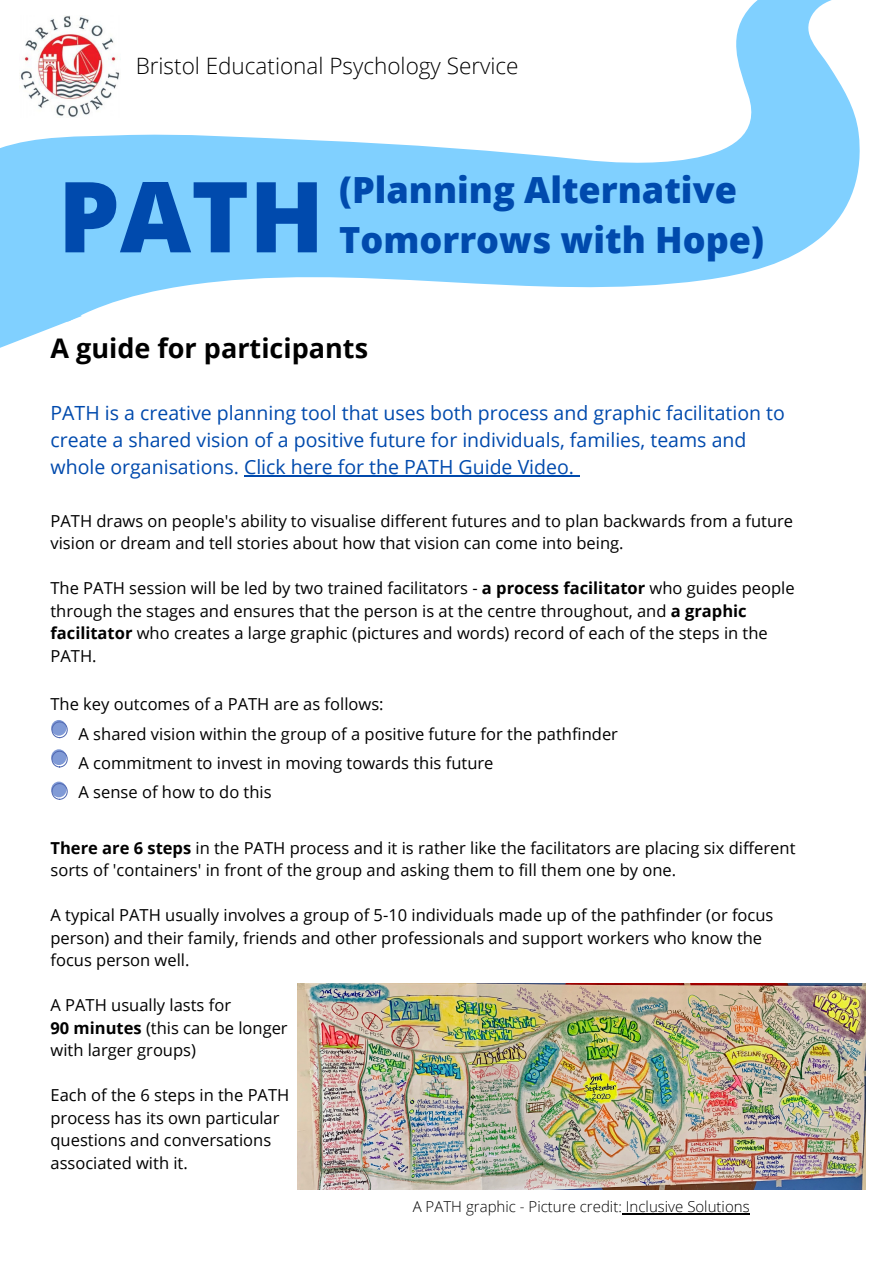
<style>
.page{position:relative;width:894px;height:1264px;background:#fff}
.page>*{position:absolute;margin:0;border:0;box-sizing:border-box;transform-origin:0 0}
.t1{font:800 98.1px "Open Sans";color:#004aad}
.t2{font:800 36px/49.5px "Open Sans";color:#004aad}
.t3{font:700 27px "Open Sans";color:#000}
.t4{font:300 22.5px "Open Sans";color:#000}
.t5{font:19.5px/27px "Open Sans";color:#004aad}
.t6{font:16.5px/22.5px "Open Sans";color:#000}
.t7{font:300 15px "Open Sans";color:#000}
.s1{font-weight:700}
</style>
<div class="page">
<hr style="left:244px;top:475px;width:330px;height:1px;background:#004aad">
<svg style="left:51px;top:721px;width:17px;height:17px"></svg>
<svg style="left:51px;top:750px;width:17px;height:17px"></svg>
<svg style="left:51px;top:782px;width:17px;height:17px"></svg>
<img style="left:297px;top:983px;width:568px;height:206px">
<svg style="left:0;top:0;width:860px;height:315px"></svg>
<svg style="left:0;top:239px;width:82px;height:109px;background:#92d6ff"></svg>
<hr style="left:621px;top:1213px;width:128px;height:1px;background:#000">
<p class="t4" style="left:136px;top:50px;width:384px">Bristol Educational Psychology Service</p>
<p class="t1" style="left:58px;top:147px;width:268px">PATH</p>
<p class="t2" style="left:339px;top:164px;width:426px">(Planning Alternative<br>Tomorrows with Hope)</p>
<p class="t3" style="left:50px;top:329px;width:319px">A guide for participants</p>
<p class="t5" style="left:50px;top:399px;width:735px">PATH is a creative planning tool that uses both process and graphic facilitation to create a shared vision of a positive future for individuals, families, teams and whole organisations. Click here for the PATH Guide Video.</p>
<p class="t6" style="left:50px;top:509px;width:744px">PATH draws on people's ability to visualise different futures and to plan backwards from a future vision or dream and tell stories about how that vision can come into being.</p>
<p class="t6" style="left:50px;top:576px;width:745px">The PATH session will be led by two trained facilitators - <span class="s1">a process facilitator</span> who guides people through the stages and ensures that the person is at the centre throughout, and <span class="s1">a graphic facilitator</span> who creates a large graphic (pictures and words) record of each of the steps in the PATH.</p>
<p class="t6" style="left:50px;top:692px;width:334px">The key outcomes of a PATH are as follows:</p>
<p class="t6" style="left:79px;top:722px;width:541px">A shared vision within the group of a positive future for the pathfinder</p>
<p class="t6" style="left:79px;top:751px;width:416px">A commitment to invest in moving towards this future</p>
<p class="t6" style="left:79px;top:780px;width:194px">A sense of how to do this</p>
<p class="t6" style="left:50px;top:835px;width:746px"><span class="s1">There are 6 steps</span> in the PATH process and it is rather like the facilitators are placing six different sorts of 'containers' in front of the group and asking them to fill them one by one.</p>
<p class="t6" style="left:50px;top:903px;width:724px">A typical PATH usually involves a group of 5-10 individuals made up of the pathfinder (or focus person) and their family, friends and other professionals and support workers who know the focus person well.</p>
<p class="t6" style="left:50px;top:993px;width:182px">A PATH usually lasts for</p>
<p class="t6" style="left:50px;top:1016px;width:239px"><span class="s1">90 minutes</span> (this can be longer</p>
<p class="t6" style="left:50px;top:1038px;width:147px">with larger groups)</p>
<p class="t6" style="left:50px;top:1083px;width:240px">Each of the 6 steps in the PATH</p>
<p class="t6" style="left:50px;top:1106px;width:230px">process has its own particular</p>
<p class="t6" style="left:50px;top:1128px;width:222px">questions and conversations</p>
<p class="t6" style="left:50px;top:1151px;width:139px">associated with it.</p>
<p class="t7" style="left:412px;top:1196px;width:338px">A PATH graphic - Picture credit: Inclusive Solutions</p>
</div>
